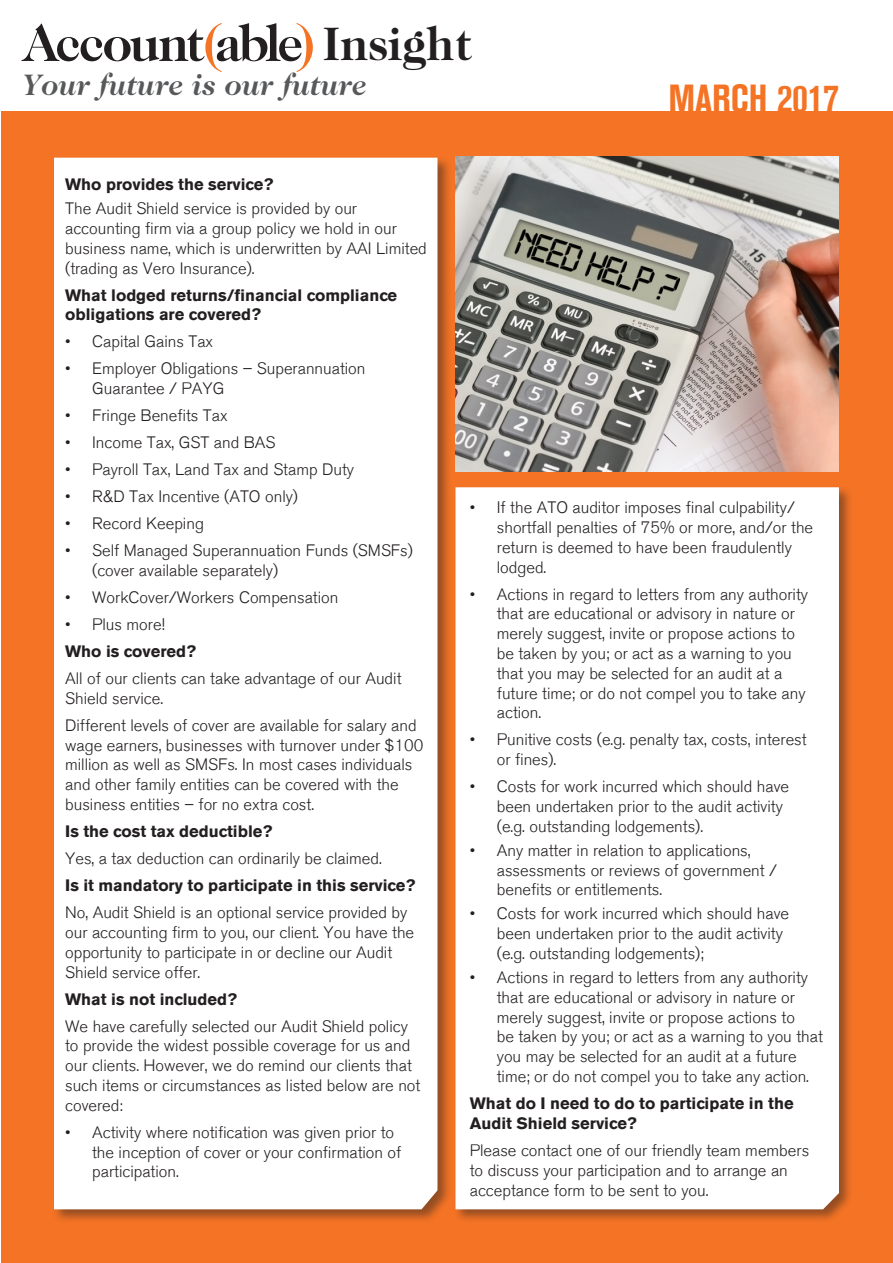
<style>
.page{position:relative;width:893px;height:1263px;background:#fff}
.page>*{position:absolute;margin:0;border:0;box-sizing:border-box;transform-origin:0 0}
.t1{font:700 47.4px "Caslon 224 Std";color:#231f20}
.t2{font:700 condensed 39px "Akzidenz Grotesk BE";color:#f47325}
.t3{font:italic 700 30px "Caslon 224 Std";color:#57585a}
.t4{font:300 16.5px/19.8px "Akzidenz Grotesk BE";color:#231f20}
.t5{font:700 16.5px/19.8px "Akzidenz Grotesk BE";color:#231f20}
</style>
<div class="page">
<div style="left:1px;top:112px;width:892px;height:1151px;background:#f47325"></div>
<svg style="left:21px;top:23px;width:292px;height:49px"></svg>
<div style="left:52px;top:152px;width:400px;height:1072px;background:#231f20;opacity:.46"></div>
<div style="left:54px;top:152px;width:383px;height:1057px;background:#fff"></div>
<div style="left:453px;top:484px;width:400px;height:739px;background:#231f20;opacity:.46"></div>
<div style="left:455px;top:484px;width:384px;height:725px;background:#fff"></div>
<img style="left:455px;top:156px;width:384px;height:315px">
<h1 class="t1" style="left:323px;top:16px;width:150px">Insight</h1>
<h3 class="t3" style="left:22px;top:68px;width:345px">Your future is our future</h3>
<p class="t2" style="left:668px;top:77px;width:172px">MARCH 2017</p>
<p class="t5" style="left:65px;top:175px;width:210px">Who provides the service?</p>
<p class="t4" style="left:65px;top:199px;width:363px">The Audit Shield service is provided by our accounting firm via a group policy we hold in our business name, which is underwritten by AAI Limited (trading as Vero Insurance).</p>
<p class="t5" style="left:65px;top:285px;width:334px">What lodged returns/financial compliance obligations are covered?</p>
<p class="t4" style="left:65px;top:332px;width:149px">• Capital Gains Tax</p>
<p class="t4" style="left:92px;top:359px;width:275px;text-indent:-27px">• Employer Obligations – Superannuation<br>Guarantee / PAYG</p>
<p class="t4" style="left:65px;top:406px;width:164px">• Fringe Benefits Tax</p>
<p class="t4" style="left:65px;top:433px;width:212px">• Income Tax, GST and BAS</p>
<p class="t4" style="left:65px;top:460px;width:290px">• Payroll Tax, Land Tax and Stamp Duty</p>
<p class="t4" style="left:65px;top:487px;width:234px">• R&amp;D Tax Incentive (ATO only)</p>
<p class="t4" style="left:65px;top:514px;width:140px">• Record Keeping</p>
<p class="t4" style="left:92px;top:541px;width:322px;text-indent:-27px">• Self Managed Superannuation Funds (SMSFs) (cover available separately)</p>
<p class="t4" style="left:65px;top:588px;width:275px">• WorkCover/Workers Compensation</p>
<p class="t4" style="left:65px;top:615px;width:101px">• Plus more!</p>
<p class="t5" style="left:65px;top:641px;width:132px">Who is covered?</p>
<p class="t4" style="left:65px;top:669px;width:338px">All of our clients can take advantage of our Audit<br>Shield service.</p>
<p class="t4" style="left:65px;top:716px;width:360px">Different levels of cover are available for salary and wage earners, businesses with turnover under $100 million as well as SMSFs. In most cases individuals and other family entities can be covered with the business entities – for no extra cost.</p>
<p class="t5" style="left:65px;top:821px;width:209px">Is the cost tax deductible?</p>
<p class="t4" style="left:65px;top:849px;width:318px">Yes, a tax deduction can ordinarily be claimed.</p>
<p class="t5" style="left:65px;top:875px;width:352px">Is it mandatory to participate in this service?</p>
<p class="t4" style="left:65px;top:903px;width:351px">No, Audit Shield is an optional service provided by our accounting firm to you, our client. You have the opportunity to participate in or decline our Audit Shield service offer.</p>
<p class="t5" style="left:65px;top:989px;width:173px">What is not included?</p>
<p class="t4" style="left:65px;top:1016px;width:357px">We have carefully selected our Audit Shield policy to provide the widest possible coverage for us and our clients. However, we do remind our clients that such items or circumstances as listed below are not covered:</p>
<p class="t4" style="left:92px;top:1122px;width:311px;text-indent:-27px">• Activity where notification was given prior to the inception of cover or your confirmation of participation.</p>
<p class="t4" style="left:497px;top:498px;width:318px;text-indent:-27px">• If the ATO auditor imposes final culpability/ shortfall penalties of 75% or more, and/or the return is deemed to have been fraudulently lodged.</p>
<p class="t4" style="left:497px;top:584px;width:313px;text-indent:-27px">• Actions in regard to letters from any authority that are educational or advisory in nature or merely suggest, invite or propose actions to be taken by you; or act as a warning to you that you may be selected for an audit at a future time; or do not compel you to take any action.</p>
<p class="t4" style="left:497px;top:730px;width:311px;text-indent:-27px">• Punitive costs (e.g. penalty tax, costs, interest or fines).</p>
<p class="t4" style="left:497px;top:777px;width:294px;text-indent:-27px">• Costs for work incurred which should have been undertaken prior to the audit activity (e.g. outstanding lodgements).</p>
<p class="t4" style="left:497px;top:840px;width:282px;text-indent:-27px">• Any matter in relation to applications, assessments or reviews of government / benefits or entitlements.</p>
<p class="t4" style="left:497px;top:904px;width:294px;text-indent:-27px">• Costs for work incurred which should have been undertaken prior to the audit activity (e.g. outstanding lodgements);</p>
<p class="t4" style="left:497px;top:968px;width:327px;text-indent:-27px">• Actions in regard to letters from any authority that are educational or advisory in nature or merely suggest, invite or propose actions to<br>be taken by you; or act as a warning to you that you may be selected for an audit at a future time; or do not compel you to take any action.</p>
<p class="t5" style="left:470px;top:1093px;width:325px">What do I need to do to participate in the<br>Audit Shield service?</p>
<p class="t4" style="left:470px;top:1140px;width:341px">Please contact one of our friendly team members to discuss your participation and to arrange an acceptance form to be sent to you.</p>
</div>
